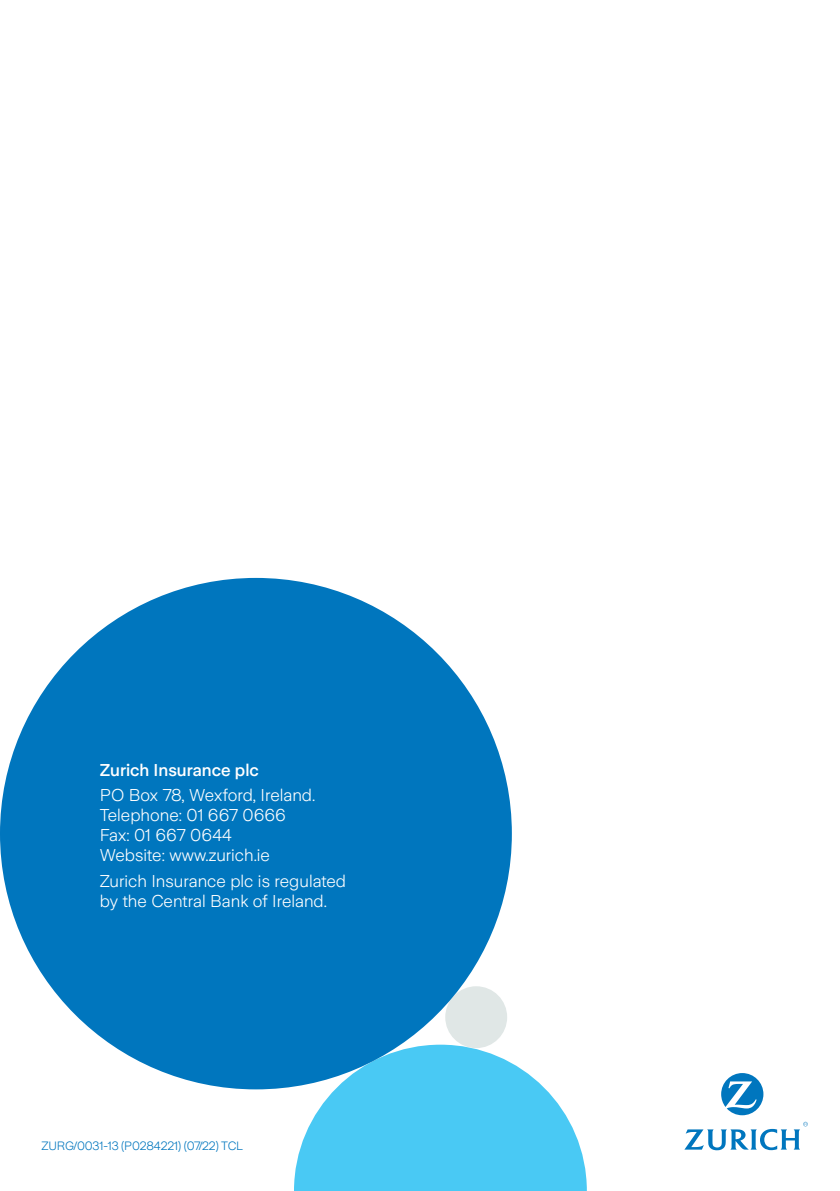
<style>
.page{position:relative;width:840px;height:1191px;background:#fff}
.page>*{position:absolute;margin:0;border:0;box-sizing:border-box;transform-origin:0 0}
.t1{font:300 17px/20px "Zurich Sans";color:#fff}
.t2{font:500 17px "Zurich Sans";color:#fff}
.t3{font:300 12px "Zurich Sans";letter-spacing:-.01em;color:#0076be}
</style>
<div class="page">
<div style="left:445px;top:986px;width:62px;height:62px;background:#e0e7e6;border-radius:50%"></div>
<svg style="left:294px;top:1044px;width:292px;height:147px;fill:#49c9f4"></svg>
<div style="left:0;top:578px;width:511px;height:511px;background:#0076be;border-radius:50%"></div>
<svg style="left:721px;top:1073px;width:42px;height:42px"></svg>
<svg style="left:684px;top:1121px;width:123px;height:29px"></svg>
<p class="t2" style="left:100px;top:760px;width:160px">Zurich Insurance plc</p>
<p class="t1" style="left:100px;top:785px;width:217px">PO Box 78, Wexford, Ireland.<br>Telephone: 01 667 0666<br>Fax: 01 667 0644<br>Website: www.zurich.ie</p>
<p class="t1" style="left:100px;top:871px;width:248px">Zurich Insurance plc is regulated by the Central Bank of Ireland.</p>
<p class="t3" style="left:41px;top:1138px;width:203px">ZURG/0031-13 (P0284221) (07/22) TCL</p>
</div>
